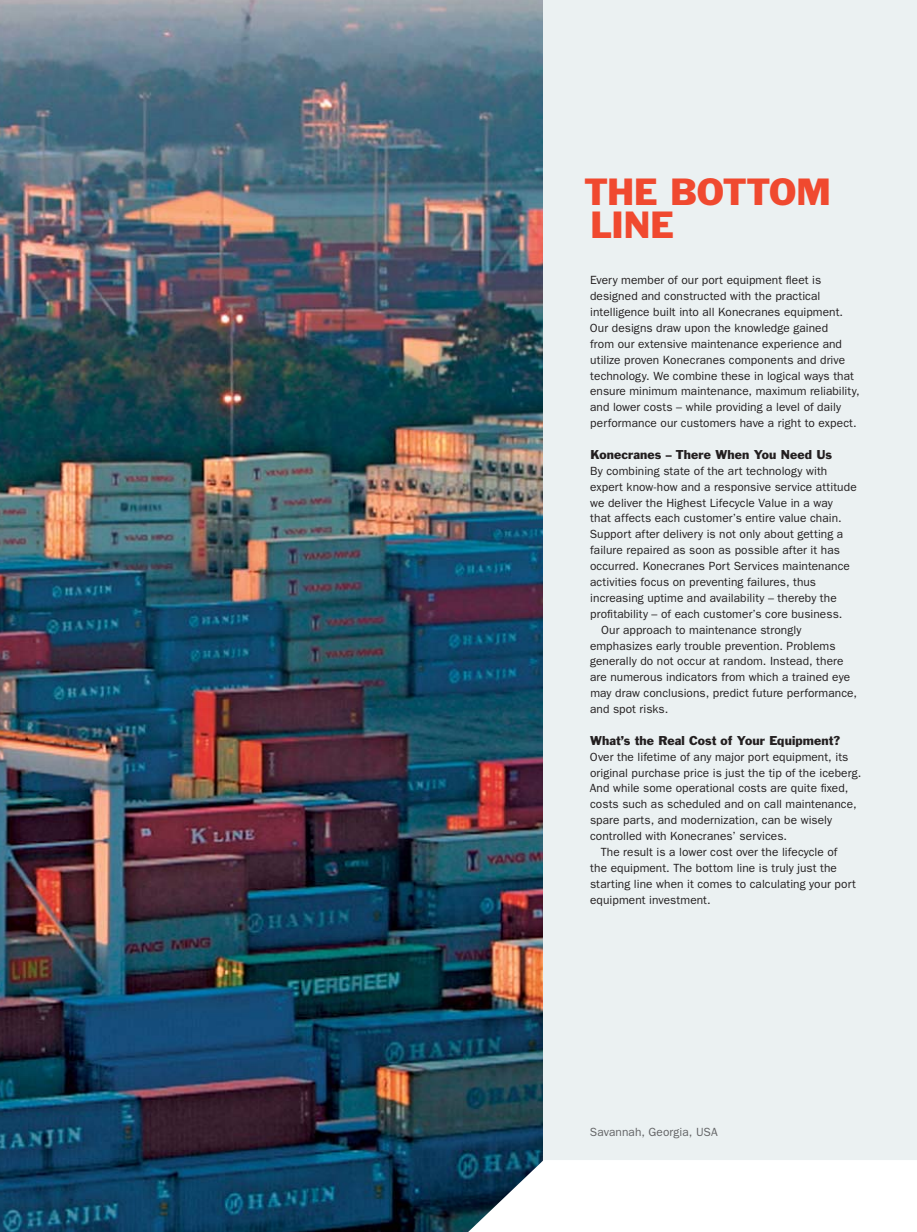
<style>
.page{position:relative;width:917px;height:1232px;background:#fff}
.page>*{position:absolute;margin:0;border:0;box-sizing:border-box;transform-origin:0 0}
.t1{font:35px/33.8px "Franklin Gothic Std";letter-spacing:-.02em;color:#f0492f}
.t2{font:11.88px/15.9px "ITC Franklin Gothic Std";letter-spacing:.005em;color:#231f20}
.t3{font:11.88px "Franklin Gothic Std";letter-spacing:.01em;color:#231f20}
.t4{font:11.88px "ITC Franklin Gothic Std";letter-spacing:.005em;color:#636466}
</style>
<div class="page">
<img style="left:0;top:0;width:543px;height:1232px">
<div style="left:543px;top:0;width:373px;height:1232px;background:#ebf1f2"></div>
<svg style="left:458px;top:1160px;width:458px;height:72px;background:#e4e9ec"></svg>
<h1 class="t1" style="left:584px;top:177px;width:248px">THE BOTTOM<br>LINE</h1>
<p class="t2" style="left:589px;top:273px;width:271px">Every member of our port equipment fleet is designed and constructed with the practical intelligence built into all Konecranes equipment.<br>Our designs draw upon the knowledge gained<br>from our extensive maintenance experience and utilize proven Konecranes components and drive technology. We combine these in logical ways that ensure minimum maintenance, maximum reliability, and lower costs – while providing a level of daily performance our customers have a right to expect.</p>
<p class="t3" style="left:590px;top:449px;width:243px">Konecranes – There When You Need Us</p>
<p class="t2" style="left:590px;top:464px;width:238px">By combining state of the art technology with</p>
<p class="t2" style="left:590px;top:480px;width:268px">expert know-how and a responsive service attitude</p>
<p class="t2" style="left:590px;top:496px;width:244px">we deliver the Highest Lifecycle Value in a way</p>
<p class="t2" style="left:590px;top:512px;width:253px">that affects each customer’s entire value chain.</p>
<p class="t2" style="left:589px;top:527px;width:255px">Support after delivery is not only about getting a</p>
<p class="t2" style="left:590px;top:543px;width:251px">failure repaired as soon as possible after it has</p>
<p class="t2" style="left:590px;top:559px;width:261px">occurred. Konecranes Port Services maintenance</p>
<p class="t2" style="left:590px;top:575px;width:227px">activities focus on preventing failures, thus</p>
<p class="t2" style="left:590px;top:591px;width:248px">increasing uptime and availability – thereby the</p>
<p class="t2" style="left:590px;top:607px;width:253px">profitability – of each customer’s core business.</p>
<p class="t2" style="left:601px;top:623px;width:202px">Our approach to maintenance strongly</p>
<p class="t2" style="left:590px;top:639px;width:247px">emphasizes early trouble prevention. Problems</p>
<p class="t2" style="left:590px;top:655px;width:255px">generally do not occur at random. Instead, there</p>
<p class="t2" style="left:590px;top:670px;width:261px">are numerous indicators from which a trained eye</p>
<p class="t2" style="left:590px;top:686px;width:268px">may draw conclusions, predict future performance,</p>
<p class="t2" style="left:590px;top:702px;width:80px">and spot risks.</p>
<p class="t3" style="left:590px;top:735px;width:251px">What’s the Real Cost of Your Equipment?</p>
<p class="t2" style="left:589px;top:750px;width:260px">Over the lifetime of any major port equipment, its</p>
<p class="t2" style="left:590px;top:766px;width:273px">original purchase price is just the tip of the iceberg.</p>
<p class="t2" style="left:589px;top:782px;width:260px">And while some operational costs are quite fixed,</p>
<p class="t2" style="left:590px;top:797px;width:268px">costs such as scheduled and on call maintenance,</p>
<p class="t2" style="left:590px;top:813px;width:243px">spare parts, and modernization, can be wisely</p>
<p class="t2" style="left:590px;top:829px;width:198px">controlled with Konecranes’ services.</p>
<p class="t2" style="left:600px;top:845px;width:238px">The result is a lower cost over the lifecycle of</p>
<p class="t2" style="left:590px;top:861px;width:248px">the equipment. The bottom line is truly just the</p>
<p class="t2" style="left:590px;top:877px;width:267px">starting line when it comes to calculating your port</p>
<p class="t2" style="left:590px;top:893px;width:122px">equipment investment.</p>
<p class="t4" style="left:589px;top:1127px;width:129px">Savannah, Georgia, USA</p>
</div>
